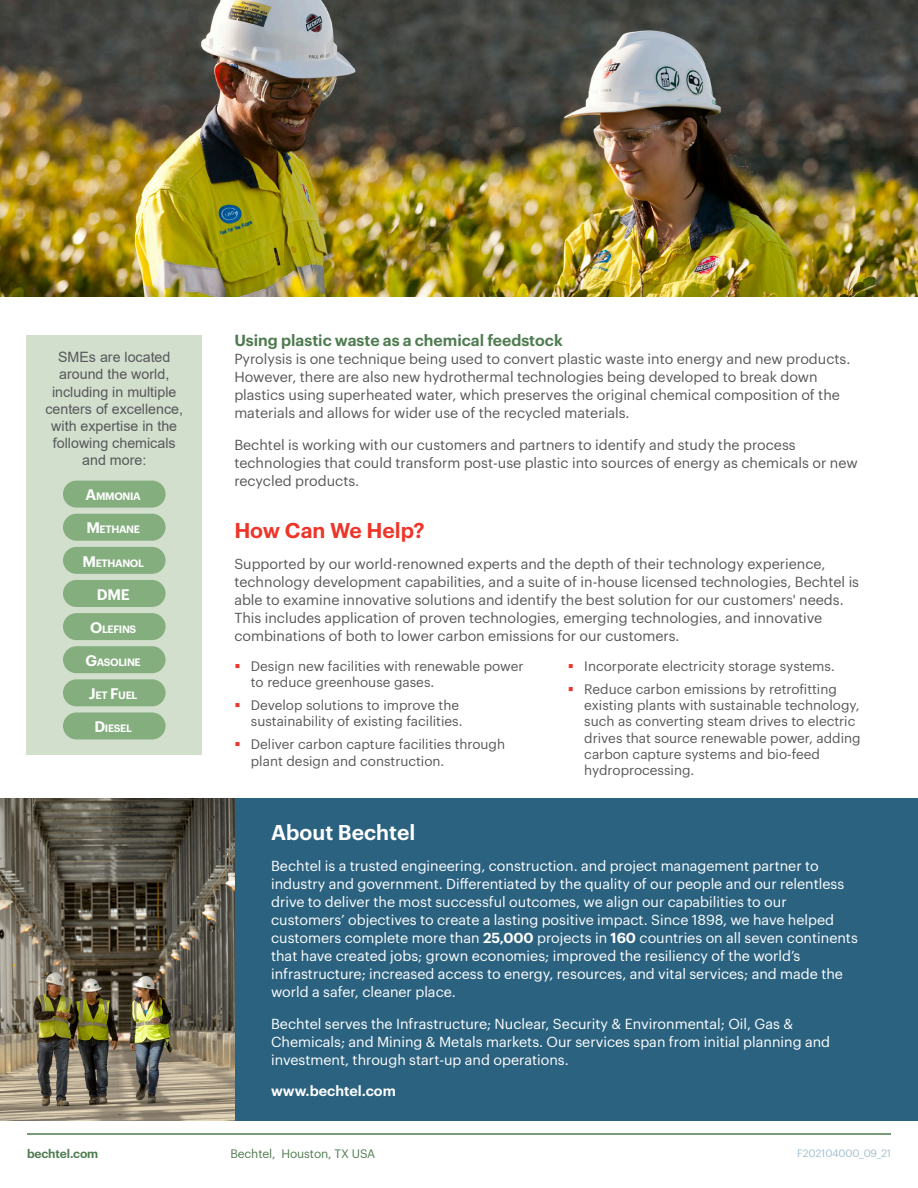
<style>
.page{position:relative;width:918px;height:1188px;background:#fff}
.page>*{position:absolute;margin:0;border:0;box-sizing:border-box;transform-origin:0 0}
.red_head{font:600 21px "Graphik";letter-spacing:-.005em;color:#ee3529}
.red_head-2{font:600 21px "Graphik";color:#fff}
.Sub_Head_-_Semibold{font:600 15.75px "Graphik";color:#4f7b50}
.For_more_Information{font:600 15px "Graphik";color:#fff}
.Body_Regular{font:14.25px/18px "Graphik";color:#57585a}
.Body_Regular-2{font:14.25px/18px "Graphik";color:#fff}
.t1{font:14.25px/17.1px "Arial";color:#57585a;text-align:center}
.Body_Regular-3{font:600 14.25px "Graphik";color:#fff}
.t2{font:13.5px/16.2px "Graphik";color:#57585a}
.t3{font:12px "Graphik";letter-spacing:-.01em;color:#4f7b50}
.t4{font:600 12px "Graphik";letter-spacing:-.01em;color:#4f7b50}
.For_more_Information-2{font:600 10.5px "Graphik";letter-spacing:-.035em;color:#fff}
.Footer_Number{font:10.5px "Graphik";letter-spacing:-.01em;color:#a0bed1}
.s1{font-size:15px}
.s2{font-weight:600}
</style>
<div class="page">
<hr style="left:27px;top:1133px;width:864px;height:2px;background:#4f7b50">
<div style="left:234px;top:798px;width:684px;height:322px;background:#2b627f"></div>
<img style="left:0;top:798px;width:235px;height:322px">
<div style="left:27px;top:335px;width:175px;height:420px;background:#d2dfcd"></div>
<div style="left:63px;top:481px;width:103px;height:27px;background:#85ae7f;border-radius:14px"></div>
<div style="left:63px;top:514px;width:103px;height:27px;background:#85ae7f;border-radius:14px"></div>
<div style="left:63px;top:547px;width:103px;height:27px;background:#85ae7f;border-radius:14px"></div>
<div style="left:63px;top:580px;width:103px;height:27px;background:#85ae7f;border-radius:14px"></div>
<div style="left:63px;top:613px;width:103px;height:27px;background:#85ae7f;border-radius:14px"></div>
<div style="left:63px;top:646px;width:103px;height:27px;background:#85ae7f;border-radius:14px"></div>
<div style="left:63px;top:679px;width:103px;height:27px;background:#85ae7f;border-radius:14px"></div>
<div style="left:63px;top:712px;width:103px;height:27px;background:#85ae7f;border-radius:14px"></div>
<img style="left:0;top:0;width:918px;height:297px">
<p class="t1" style="left:45px;top:349px;width:139px">SMEs are located around the world, including in multiple centers of excellence, with expertise in the following chemicals and more:</p>
<p class="For_more_Information-2" style="left:86px;top:488px;width:57px"><span class="s1">A</span>MMONIA</p>
<p class="For_more_Information-2" style="left:86px;top:522px;width:55px"><span class="s1">M</span> ETHANE</p>
<p class="For_more_Information-2" style="left:82px;top:555px;width:63px"><span class="s1">M</span> ETHANOL</p>
<p class="For_more_Information" style="left:97px;top:583px;width:22px">DME</p>
<p class="For_more_Information-2" style="left:90px;top:621px;width:48px"><span class="s1">O</span>LEFINS</p>
<p class="For_more_Information-2" style="left:86px;top:654px;width:57px"><span class="s1">G</span>ASOLINE</p>
<p class="For_more_Information-2" style="left:89px;top:687px;width:50px"><span class="s1">J</span>ET <span class="s1">F</span>UEL</p>
<p class="For_more_Information-2" style="left:94px;top:720px;width:39px"><span class="s1">D</span>IESEL</p>
<p class="Sub_Head_-_Semibold" style="left:234px;top:328px;width:330px">Using plastic waste as a chemical feedstock</p>
<p class="Body_Regular" style="left:234px;top:349px;width:618px">Pyrolysis is one technique being used to convert plastic waste into energy and new products.<br>However, there are also new hydrothermal technologies being developed to break down plastics using superheated water, which preserves the original chemical composition of the materials and allows for wider use of the recycled materials.</p>
<p class="Body_Regular" style="left:234px;top:434px;width:625px">Bechtel is working with our customers and partners to identify and study the process technologies that could transform post-use plastic into sources of energy as chemicals or new recycled products.</p>
<p class="red_head" style="left:234px;top:514px;width:192px">How Can We Help?</p>
<p class="Body_Regular" style="left:234px;top:554px;width:626px">Supported by our world-renowned experts and the depth of their technology experience, technology development capabilities, and a suite of in-house licensed technologies, Bechtel is able to examine innovative solutions and identify the best solution for our customers' needs.<br>This includes application of proven technologies, emerging technologies, and innovative combinations of both to lower carbon emissions for our customers.</p>
<p class="t2" style="left:251px;top:657px;width:274px">Design new facilities with renewable power to reduce greenhouse gases.</p>
<p class="t2" style="left:251px;top:696px;width:213px">Develop solutions to improve the sustainability of existing facilities.</p>
<p class="t2" style="left:251px;top:735px;width:256px">Deliver carbon capture facilities through plant design and construction.</p>
<p class="t2" style="left:584px;top:657px;width:252px">Incorporate electricity storage systems.</p>
<p class="t2" style="left:584px;top:680px;width:278px">Reduce carbon emissions by retrofitting existing plants with sustainable technology, such as converting steam drives to electric drives that source renewable power, adding carbon capture systems and bio-feed hydroprocessing.</p>
<p class="red_head-2" style="left:271px;top:816px;width:146px">About Bechtel</p>
<p class="Body_Regular-2" style="left:271px;top:856px;width:588px">Bechtel is a trusted engineering, construction. and project management partner to industry and government. Differentiated by the quality of our people and our relentless drive to deliver the most successful outcomes, we align our capabilities to our customers’ objectives to create a lasting positive impact. Since 1898, we have helped customers complete more than <span class="s2">25,000</span> projects in <span class="s2">160</span> countries on all seven continents that have created jobs; grown economies; improved the resiliency of the world’s infrastructure; increased access to energy, resources, and vital services; and made the world a safer, cleaner place.</p>
<p class="Body_Regular-2" style="left:271px;top:1013px;width:561px">Bechtel serves the Infrastructure; Nuclear, Security &amp; Environmental; Oil, Gas &amp;<br>Chemicals; and Mining &amp; Metals markets. Our services span from initial planning and investment, through start-up and operations.</p>
<p class="Body_Regular-3" style="left:271px;top:1080px;width:126px">www.bechtel.com</p>
<p class="t4" style="left:27px;top:1144px;width:73px">bechtel.com</p>
<p class="t3" style="left:231px;top:1144px;width:146px">Bechtel, Houston, TX USA</p>
<p class="Footer_Number" style="left:797px;top:1145px;width:95px">F202104000_09_21</p>
</div>
